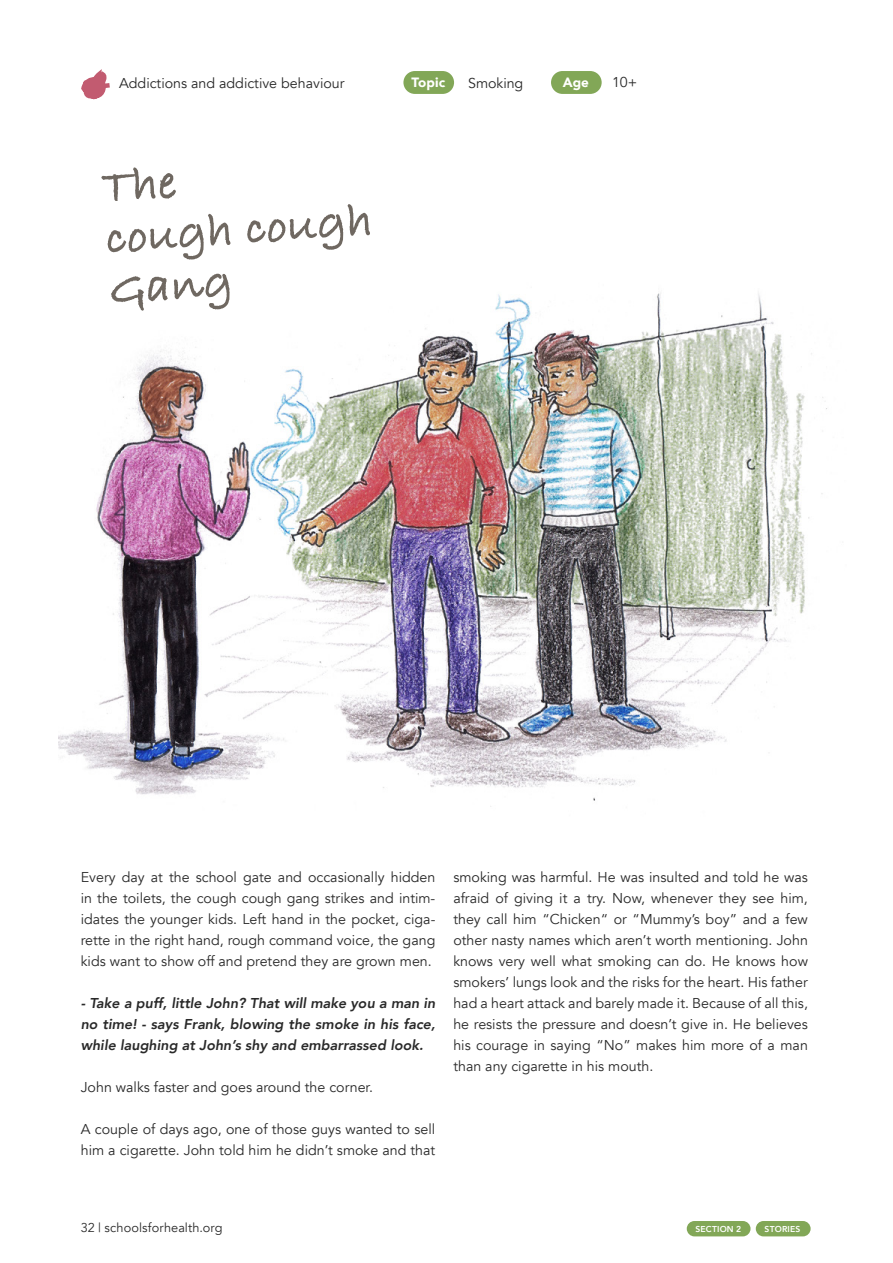
<style>
.page{position:relative;width:893px;height:1263px;background:#fff}
.page>*{position:absolute;margin:0;border:0;box-sizing:border-box;transform-origin:0 0}
.t1{font:700 49.8px/51.4px "Bradley Hand ITCTT";color:#6f6861}
.t2{font:14.25px/21px "Avenir";color:#292929;text-align:justify}
.t3{font:italic 800 14.25px/21px "Avenir";color:#292929;text-align:justify}
.t4{font:900 13.5px "Avenir";letter-spacing:.005em;color:#fff}
.t5{font:12.75px "Avenir";letter-spacing:.01em;color:#292929}
.t6{font:800 8.55px "Avenir";letter-spacing:.025em;color:#fff}
</style>
<div class="page">
<div style="left:687px;top:1221px;width:63px;height:15px;background:#82a757;border-radius:8px"></div>
<div style="left:756px;top:1221px;width:55px;height:15px;background:#82a757;border-radius:8px"></div>
<img style="left:58px;top:293px;width:769px;height:514px">
<div style="left:403px;top:71px;width:51px;height:23px;background:#82a757;border-radius:11px"></div>
<div style="left:551px;top:71px;width:51px;height:23px;background:#82a757;border-radius:11px"></div>
<svg style="left:81px;top:69px;width:29px;height:31px"></svg>
<p class="t2" style="left:119px;top:73px;width:227px">Addictions and addictive behaviour</p>
<p class="t4" style="left:411px;top:71px;width:35px">Topic</p>
<p class="t2" style="left:468px;top:73px;width:57px">Smoking</p>
<p class="t4" style="left:563px;top:71px;width:28px">Age</p>
<p class="t2" style="left:612px;top:72px;width:27px">10+</p>
<h1 class="t1" style="left:100px;top:159px;width:269px;rotate:-4deg">The<br>cough cough<br>Gang</h1>
<p class="t2" style="left:81px;top:867px;width:356px">Every day at the school gate and occasionally hidden in the toilets, the cough cough gang strikes and intim&shy;idates the younger kids. Left hand in the pocket, ciga&shy;rette in the right hand, rough command voice, the gang kids want to show off and pretend they are grown men.</p>
<p class="t3" style="left:81px;top:993px;width:356px">- Take a puff, little John? That will make you a man in no time! - says Frank, blowing the smoke in his face, while laughing at John’s shy and embarrassed look.</p>
<p class="t2" style="left:81px;top:1077px;width:294px">John walks faster and goes around the corner.</p>
<p class="t2" style="left:81px;top:1119px;width:356px">A couple of days ago, one of those guys wanted to sell him a cigarette. John told him he didn’t smoke and that</p>
<p class="t2" style="left:453px;top:867px;width:356px">smoking was harmful. He was insulted and told he was afraid of giving it a try. Now, whenever they see him, they call him “Chicken“ or “Mummy’s boy” and a few other nasty names which aren’t worth mentioning. John knows very well what smoking can do. He knows how smokers’ lungs look and the risks for the heart. His father had a heart attack and barely made it. Because of all this, he resists the pressure and doesn’t give in. He believes his courage in saying “No” makes him more of a man than any cigarette in his mouth.</p>
<p class="t5" style="left:81px;top:1220px;width:143px">32 | schoolsforhealth.org</p>
<p class="t6" style="left:695px;top:1222px;width:47px">SECTION 2</p>
<p class="t6" style="left:765px;top:1222px;width:37px">STORIES</p>
</div>
